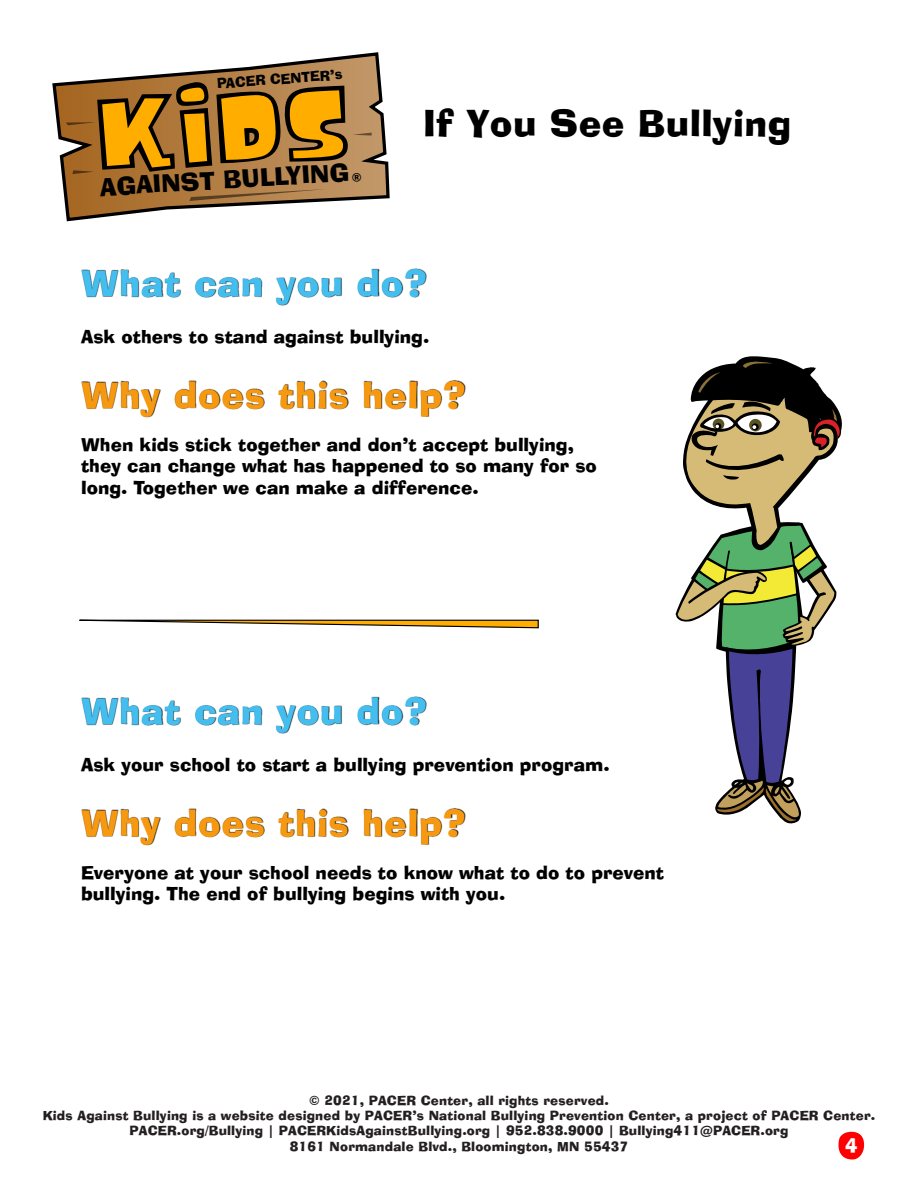
<style>
.page{position:relative;width:918px;height:1188px;background:#fff}
.page>*{position:absolute;margin:0;border:0;box-sizing:border-box;transform-origin:0 0}
.t1{font:36px "Ad Lib BT";letter-spacing:.015em;color:#f79910}
.t2{font:36px "Ad Lib BT";letter-spacing:.015em;color:#44beee}
.t3{font:36px "Ad Lib BT";letter-spacing:.015em;color:#000}
.t4{font:24px "Ad Lib BT";color:#000}
.t5{font:18px/21.6px "Ad Lib BT";color:#000}
.t6{font:18px "Ad Lib BT";color:#fff}
.t7{font:13.5px "Ad Lib BT";color:#000}
.t8{font:12.75px/15.3px "Ad Lib BT";letter-spacing:.015em;color:#231f20;text-align:center}
</style>
<div class="page">
<svg style="left:52px;top:52px;width:338px;height:170px"></svg>
<svg style="left:189px;top:189px;width:138px;height:12px;background:#9f7342"></svg>
<svg style="left:838px;top:1132px;width:26px;height:27px"></svg>
<svg style="left:675px;top:356px;width:167px;height:468px"></svg>
<svg style="left:79px;top:619px;width:460px;height:10px"></svg>
<img style="left:81px;top:268px;width:346px;height:38px">
<img style="left:81px;top:380px;width:385px;height:38px">
<img style="left:81px;top:696px;width:346px;height:38px">
<img style="left:81px;top:808px;width:385px;height:38px">
<svg style="left:66px;top:81px;width:306px;height:101px;background:#ab7724"></svg>
<p class="t7" style="left:216px;top:75px;width:127px;rotate:-4deg">PACER CENTER’s</p>
<h2 class="t4" style="left:99px;top:171px;width:251px;rotate:-3deg">AGAINST BULLYING</h2>
<h1 class="t3" style="left:423px;top:101px;width:370px">If You See Bullying</h1>
<h1 class="t2" style="left:81px;top:260px;width:348px">What can you do?</h1>
<p class="t5" style="left:81px;top:326px;width:350px">Ask others to stand against bullying.</p>
<h1 class="t1" style="left:81px;top:372px;width:387px">Why does this help?</h1>
<p class="t5" style="left:81px;top:433px;width:517px">When kids stick together and don’t accept bullying, they can change what has happened to so many for so long. Together we can make a difference.</p>
<h1 class="t2" style="left:81px;top:688px;width:348px">What can you do?</h1>
<p class="t5" style="left:81px;top:754px;width:530px">Ask your school to start a bullying prevention program.</p>
<h1 class="t1" style="left:81px;top:800px;width:387px">Why does this help?</h1>
<p class="t5" style="left:81px;top:861px;width:585px">Everyone at your school needs to know what to do to prevent bullying. The end of bullying begins with you.</p>
<p class="t8" style="left:43px;top:1092px;width:834px">© 2021, PACER Center, all rights reserved.<br>Kids Against Bullying is a website designed by PACER’s National Bullying Prevention Center, a project of PACER Center.<br>PACER.org/Bullying | PACERKidsAgainstBullying.org | 952.838.9000 | Bullying411@PACER.org<br>8161 Normandale Blvd., Bloomington, MN 55437</p>
<p class="t6" style="left:845px;top:1134px;width:14px">4</p>
</div>
